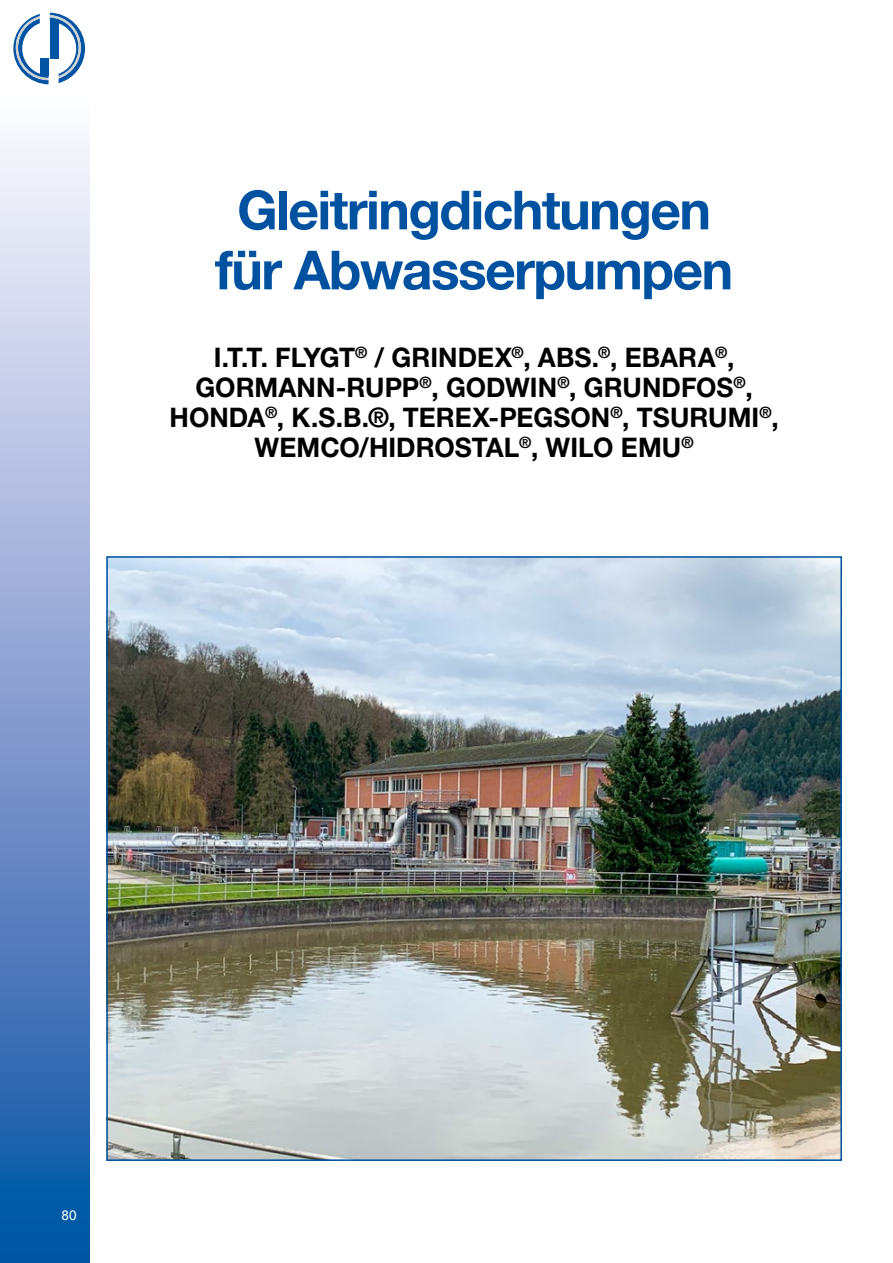
<style>
.page{position:relative;width:893px;height:1263px;background:#fff}
.page>*{position:absolute;margin:0;border:0;box-sizing:border-box;transform-origin:0 0}
.t1{font:700 54px/60px "Helvetica Neue LT";letter-spacing:-.03em;color:#0052a0;text-align:center}
.t2{font:700 27px/30px "Helvetica Neue LT";color:#000;text-align:center}
.t3{font:500 13.5px "Avenir";color:#fff}
</style>
<div class="page">
<svg style="left:0;top:145px;width:89px;height:1118px;background:#829fcf"></svg>
<svg style="left:13px;top:13px;width:72px;height:71px"></svg>
<img style="left:109px;top:559px;width:730px;height:599px">
<h1 class="t1" style="left:215px;top:179px;width:520px">Gleitringdichtungen für Abwasserpumpen</h1>
<p class="t2" style="left:170px;top:342px;width:611px">I.T.T. FLYGT<sup>®</sup> / GRINDEX<sup>®</sup>, ABS.<sup>®</sup>, EBARA<sup>®</sup>, GORMANN-RUPP<sup>®</sup>, GODWIN<sup>®</sup>, GRUNDFOS<sup>®</sup>, HONDA<sup>®</sup>, K.S.B.®, TEREX-PEGSON<sup>®</sup>, TSURUMI<sup>®</sup>, WEMCO/HIDROSTAL<sup>®</sup>, WILO EMU<sup>®</sup></p>
<p class="t3" style="left:62px;top:1204px;width:17px">80</p>
</div>
